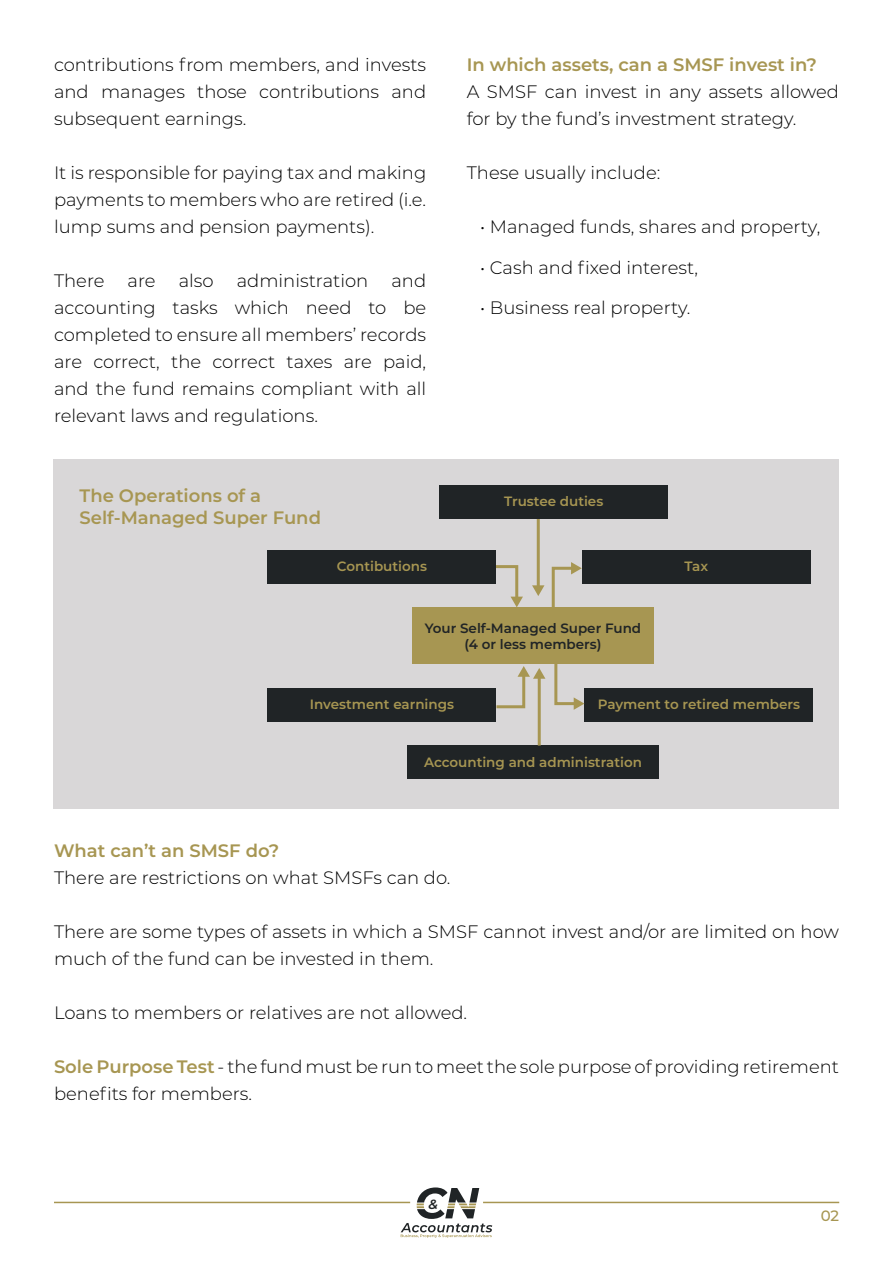
<style>
.page{position:relative;width:893px;height:1263px;background:#fff}
.page>*{position:absolute;margin:0;border:0;box-sizing:border-box;transform-origin:0 0}
.t1{font:300 18px/27px "Montserrat";color:#000;text-align:justify}
.t2{font:600 18px/21.6px "Montserrat";color:#a79652}
.t3{font:500 15px "Montserrat";color:#a79652}
.t4{font:600 13.5px "Montserrat";color:#a79652}
.t5{font:600 13.5px/16.2px "Montserrat";color:#202426;text-align:center}
.t6{font:italic 600 13.35px "Montserrat";color:#202426}
.s1{font-weight:600;color:#a79652}
</style>
<div class="page">
<hr style="left:54px;top:1202px;width:356px;height:1px;background:#a79652">
<hr style="left:483px;top:1202px;width:356px;height:1px;background:#a79652">
<svg style="left:401px;top:1187px;width:91px;height:51px"></svg>
<div style="left:54px;top:459px;width:785px;height:350px;background:#d9d7d8"></div>
<div style="left:582px;top:550px;width:229px;height:33px;background:#202426"></div>
<div style="left:412px;top:607px;width:242px;height:57px;background:#a79652"></div>
<div style="left:584px;top:688px;width:229px;height:33px;background:#202426"></div>
<div style="left:407px;top:745px;width:252px;height:34px;background:#202426"></div>
<hr style="left:537px;top:518px;width:3px;height:70px;background:#a79652">
<svg style="left:532px;top:585px;width:12px;height:11px"></svg>
<hr style="left:538px;top:676px;width:3px;height:69px;background:#a79652">
<svg style="left:496px;top:666px;width:49px;height:44px"></svg>
<svg style="left:486px;top:565px;width:37px;height:42px"></svg>
<svg style="left:554px;top:664px;width:30px;height:46px"></svg>
<svg style="left:551px;top:562px;width:31px;height:45px"></svg>
<div style="left:267px;top:550px;width:229px;height:33px;background:#202426"></div>
<div style="left:439px;top:485px;width:229px;height:33px;background:#202426"></div>
<div style="left:267px;top:688px;width:229px;height:33px;background:#202426"></div>
<p class="t1" style="left:54px;top:51px;width:374px">contributions from members, and invests and manages those contributions and subsequent earnings.</p>
<p class="t1" style="left:54px;top:159px;width:374px">It is responsible for paying tax and making payments to members who are retired (i.e. lump sums and pension payments).</p>
<p class="t1" style="left:54px;top:267px;width:52px">There</p>
<p class="t1" style="left:128px;top:267px;width:30px">are</p>
<p class="t1" style="left:179px;top:267px;width:36px">also</p>
<p class="t1" style="left:237px;top:267px;width:133px">administration</p>
<p class="t1" style="left:54px;top:267px;width:374px;text-indent:337px">and accounting tasks which need to be completed to ensure all members’ records are correct, the correct taxes are paid, and the fund remains compliant with all relevant laws and regulations.</p>
<p class="t2" style="left:80px;top:484px;width:243px">The Operations of a<br>Self-Managed Super Fund</p>
<p class="t4" style="left:337px;top:556px;width:92px">Contibutions</p>
<p class="t2" style="left:467px;top:53px;width:352px">In which assets, can a SMSF invest in?</p>
<p class="t1" style="left:467px;top:78px;width:374px">A SMSF can invest in any assets allowed for by the fund’s investment strategy.</p>
<p class="t1" style="left:467px;top:159px;width:195px">These usually include:</p>
<p class="t1" style="left:480px;top:213px;width:342px">• Managed funds, shares and property,</p>
<p class="t1" style="left:480px;top:253px;width:219px">• Cash and fixed interest,</p>
<p class="t1" style="left:480px;top:294px;width:212px">• Business real property.</p>
<p class="t4" style="left:504px;top:492px;width:101px">Trustee duties</p>
<p class="t4" style="left:684px;top:556px;width:25px">Tax</p>
<p class="t5" style="left:425px;top:619px;width:218px">Your Self-Managed Super Fund (4 or less members)</p>
<p class="t4" style="left:310px;top:695px;width:146px">Investment earnings</p>
<p class="t4" style="left:598px;top:695px;width:204px">Payment to retired members</p>
<p class="t4" style="left:424px;top:752px;width:220px">Accounting and administration</p>
<p class="t2" style="left:54px;top:839px;width:227px">What can’t an SMSF do?</p>
<p class="t1" style="left:54px;top:864px;width:398px">There are restrictions on what SMSFs can do.</p>
<p class="t1" style="left:54px;top:918px;width:787px">There are some types of assets in which a SMSF cannot invest and/or are limited on how much of the fund can be invested in them.</p>
<p class="t1" style="left:54px;top:999px;width:415px">Loans to members or relatives are not allowed.</p>
<p class="t1" style="left:54px;top:1053px;width:786px"><span class="s1">Sole Purpose Test</span> - the fund must be run to meet the sole purpose of providing retirement benefits for members.</p>
<p class="t6" style="left:428px;top:1195px;width:11px">&amp;</p>
<p class="t3" style="left:821px;top:1205px;width:20px">02</p>
</div>
